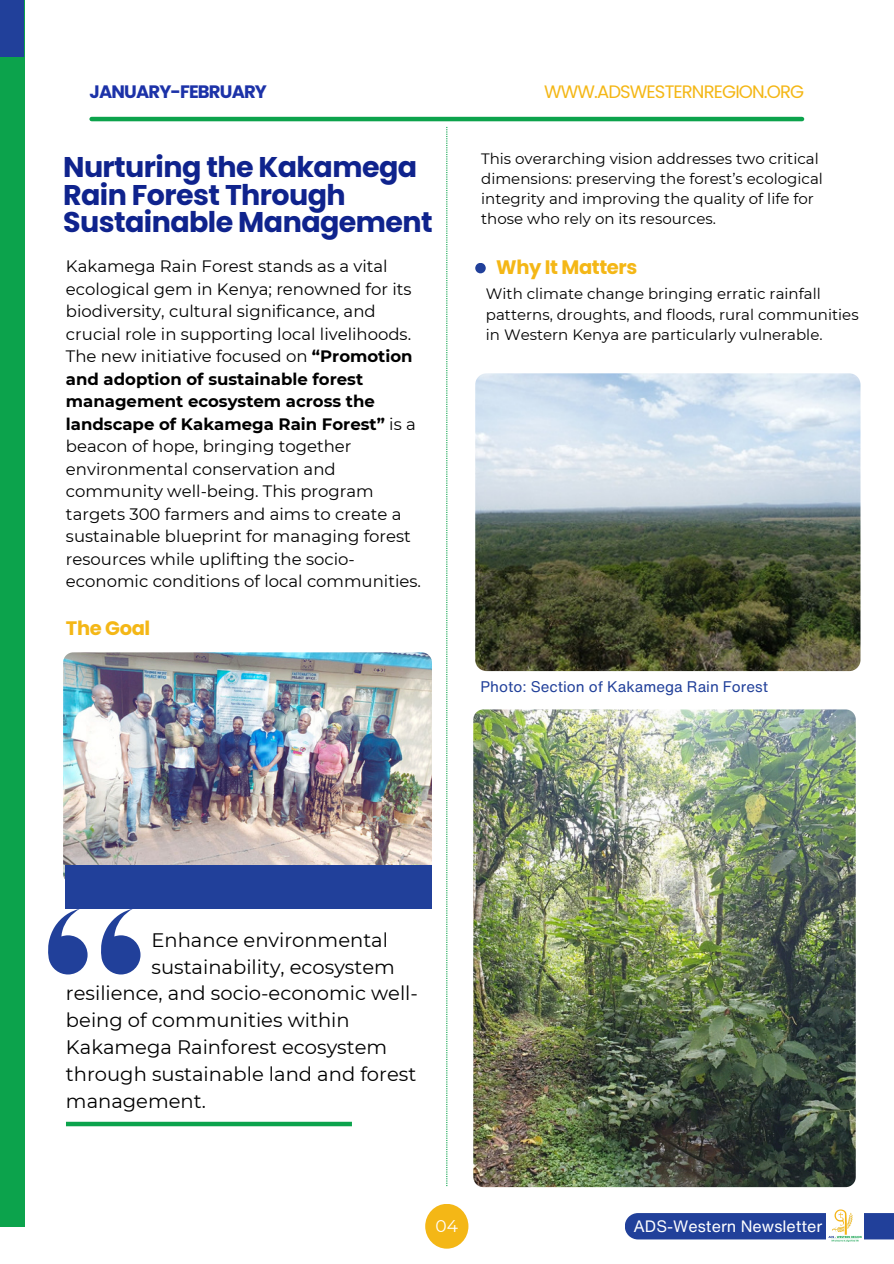
<style>
.page{position:relative;width:894px;height:1264px;background:#fff}
.page>*{position:absolute;margin:0;border:0;box-sizing:border-box;transform-origin:0 0}
.t1{font:700 28.5px/27px "Poppins";letter-spacing:-.02em;color:#0f238d}
.t2{font:19.5px/27px "Montserrat";color:#000}
.t3{font:700 19.5px "Poppins";letter-spacing:-.02em;color:#f4b716}
.t4{font:18px "Poppins";letter-spacing:-.05em;color:#f4b716}
.t5{font:700 18px "Poppins";letter-spacing:-.05em;color:#1c32a8}
.t6{font:16.95px "Montserrat";color:#fff}
.t7{font:16.5px/22.5px "Montserrat";color:#000}
.t8{font:16.05px "Helvetica Now Text";color:#fff}
.t9{font:15px/20.2px "Montserrat";color:#000}
.t10{font:15px "Helvetica Now Text";color:#21409a}
.s1{font-weight:700}
</style>
<div class="page">
<div style="left:0;top:0;width:24px;height:1226px;background:#0ca34c"></div>
<img style="left:63px;top:652px;width:369px;height:231px;border-radius:10px">
<div style="left:0;top:0;width:24px;height:56px;background:#21409a"></div>
<div style="left:65px;top:865px;width:367px;height:43px;background:#21409a"></div>
<div style="left:475px;top:263px;width:10px;height:10px;background:#21409a;border-radius:50%"></div>
<hr style="left:92px;top:117px;width:709px;height:4px;background:#0ca34c">
<svg style="left:446px;top:127px;width:1px;height:1059px"></svg>
<svg style="left:48px;top:908px;width:40px;height:66px"></svg>
<svg style="left:101px;top:908px;width:39px;height:66px"></svg>
<div style="left:66px;top:1121px;width:286px;height:5px;background:#0ca34c"></div>
<img style="left:475px;top:373px;width:385px;height:298px;border-radius:11px">
<img style="left:473px;top:709px;width:382px;height:478px;border-radius:10px">
<div style="left:625px;top:1213px;width:268px;height:26px;background:#21409a"></div>
<img style="left:826px;top:1209px;width:37px;height:33px">
<div style="left:425px;top:1203px;width:43px;height:45px;background:#f4b716;border-radius:50%"></div>
<p class="t5" style="left:90px;top:79px;width:179px">JANUARY-FEBRUARY</p>
<p class="t4" style="left:544px;top:79px;width:261px">WWW.ADSWESTERNREGION.ORG</p>
<h3 class="t1" style="left:63px;top:154px;width:371px">Nurturing the Kakamega<br>Rain Forest Through<br>Sustainable Management</h3>
<h1 class="t7" style="left:66px;top:255px;width:356px">Kakamega Rain Forest stands as a vital ecological gem in Kenya; renowned for its biodiversity, cultural significance, and crucial role in supporting local livelihoods.<br>The new initiative focused on <span class="s1">“Promotion and adoption of sustainable forest management ecosystem across the landscape of Kakamega Rain Forest”</span> is a beacon of hope, bringing together environmental conservation and community well-being. This program targets 300 farmers and aims to create a sustainable blueprint for managing forest resources while uplifting the socio&shy;economic conditions of local communities.</h1>
<p class="t3" style="left:66px;top:614px;width:86px">The Goal</p>
<h4 class="t9" style="left:481px;top:148px;width:343px">This overarching vision addresses two critical dimensions: preserving the forest’s ecological integrity and improving the quality of life for those who rely on its resources.</h4>
<p class="t3" style="left:496px;top:253px;width:143px">Why It Matters</p>
<p class="t9" style="left:485px;top:284px;width:374px">With climate change bringing erratic rainfall patterns, droughts, and floods, rural communities in Western Kenya are particularly vulnerable.</p>
<p class="t10" style="left:480px;top:675px;width:289px">Photo: Section of Kakamega Rain Forest</p>
<h5 class="t2" style="left:151px;top:926px;width:245px">Enhance environmental sustainability, ecosystem</h5>
<h5 class="t2" style="left:66px;top:979px;width:353px">resilience, and socio-economic well&shy;being of communities within<br>Kakamega Rainforest ecosystem through sustainable land and forest management.</h5>
<h4 class="t6" style="left:435px;top:1215px;width:24px">04</h4>
<p class="t8" style="left:633px;top:1214px;width:190px">ADS-Western Newsletter</p>
</div>
